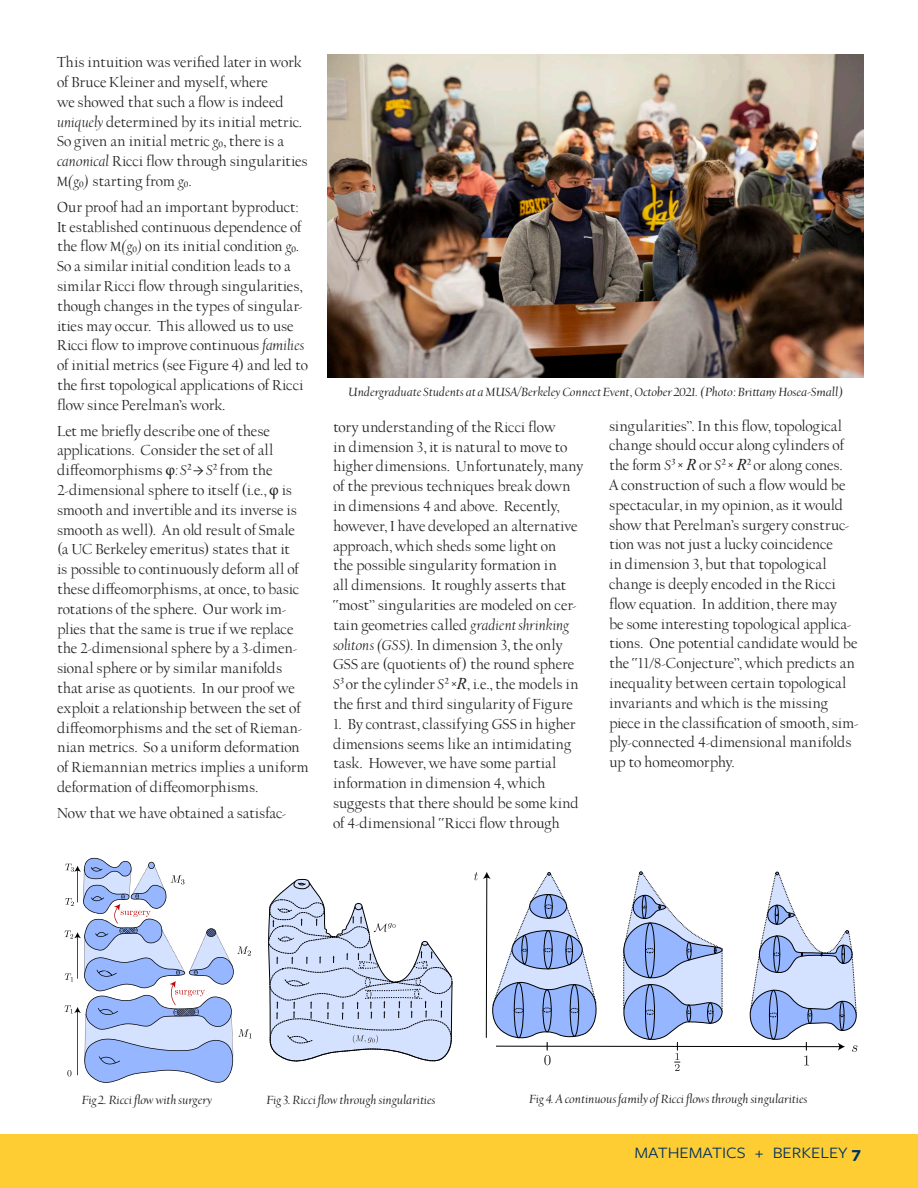
<style>
.page{position:relative;width:918px;height:1188px;background:#fff}
.page>*{position:absolute;margin:0;border:0;box-sizing:border-box;transform-origin:0 0}
.t1{font:16.5px/19.8px "UC Berkeley OS";letter-spacing:-.01em;color:#231f20}
.t2{font:16.5px "Freight Sans Pro";color:#003262;scale:1.1 1}
.Footnote{font:italic 600 13.5px "UC Berkeley OS";color:#231f20}
.s1{font-style:italic}
.s2{font-family:"Gabriola"}
.s3{font-family:"Minion Pro"}
.s4{font-family:"Times New Roman";font-style:italic}
.s5{font-weight:700}
</style>
<div class="page">
<div style="left:0;top:1134px;width:918px;height:54px;background:#fecd33"></div>
<img style="left:328px;top:54px;width:536px;height:324px">
<svg style="left:65px;top:858px;width:187px;height:225px"></svg>
<svg style="left:268px;top:879px;width:185px;height:183px"></svg>
<svg style="left:474px;top:871px;width:383px;height:200px"></svg>
<p class="t1" style="left:57px;top:53px;width:252px">This intuition was verified later in work of Bruce Kleiner and myself, where<br>we showed that such a flow is indeed <span class="s1">uniquely</span> determined by its initial metric.<br>So given an initial metric <span class="s1">g₀</span>, there is a <span class="s1">canonical</span> Ricci flow through singularities <span class="s2">M</span><span class="s1">(g₀)</span> starting from <span class="s1">g₀</span>.</p>
<p class="t1" style="left:57px;top:198px;width:253px">Our proof had an important byproduct:<br>It established continuous dependence of the flow <span class="s2">M</span><span class="s1">(g₀)</span> on its initial condition <span class="s1">g₀</span>.<br>So a similar initial condition leads to a similar Ricci flow through singularities, though changes in the types of singular&shy;ities may occur. This allowed us to use Ricci flow to improve continuous <span class="s1">families </span>of initial metrics (see Figure 4) and led to the first topological applications of Ricci flow since Perelman’s work.</p>
<p class="t1" style="left:57px;top:422px;width:254px">Let me briefly describe one of these applications. Consider the set of all diffeomorphisms <span class="s3">φ</span><span class="s1">: S²</span> <span class="s3">→</span> <span class="s1">S²</span> from the 2-dimensional sphere to itself (i.e., <span class="s3">φ</span> is smooth and invertible and its inverse is smooth as well). An old result of Smale (a UC Berkeley emeritus) states that it<br>is possible to continuously deform all of these diffeomorphisms, at once, to basic rotations of the sphere. Our work im&shy;plies that the same is true if we replace the 2-dimensional sphere by a 3-dimen&shy;sional sphere or by similar manifolds that arise as quotients. In our proof we exploit a relationship between the set of diffeomorphisms and the set of Rieman&shy;nian metrics. So a uniform deformation of Riemannian metrics implies a uniform deformation of diffeomorphisms.</p>
<p class="t1" style="left:57px;top:804px;width:231px">Now that we have obtained a satisfac-</p>
<p class="Footnote" style="left:348px;top:386px;width:497px">Undergraduate Students at a MUSA/Berkeley Connect Event, October 2021. (Photo: Brittany Hosea-Small)</p>
<p class="t1" style="left:333px;top:418px;width:252px">tory understanding of the Ricci flow<br>in dimension 3, it is natural to move to higher dimensions. Unfortunately, many of the previous techniques break down in dimensions 4 and above. Recently, however, I have developed an alternative approach, which sheds some light on<br>the possible singularity formation in<br>all dimensions. It roughly asserts that “most” singularities are modeled on cer&shy;tain geometries called <span class="s1">gradient shrinking solitons (GSS)</span>. In dimension 3, the only GSS are (quotients of) the round sphere <span class="s1">S³</span> or the cylinder <span class="s1">S²</span> ∏<span class="s4">R</span>, i.e., the models in the first and third singularity of Figure</p>
<p class="t1" style="left:333px;top:715px;width:247px">1. By contrast, classifying GSS in higher dimensions seems like an intimidating task. However, we have some partial information in dimension 4, which suggests that there should be some kind of 4-dimensional “Ricci flow through</p>
<p class="t1" style="left:609px;top:416px;width:251px">singularities”. In this flow, topological change should occur along cylinders of the form <span class="s1">S³ ∏</span> <span class="s4">R</span> or <span class="s1">S² ∏</span> <span class="s4">R</span><span class="s1">²</span> or along cones.<br>A construction of such a flow would be spectacular, in my opinion, as it would show that Perelman’s surgery construc&shy;tion was not just a lucky coincidence<br>in dimension 3, but that topological change is deeply encoded in the Ricci flow equation. In addition, there may<br>be some interesting topological applica&shy;tions. One potential candidate would be the “11/8-Conjecture”, which predicts an inequality between certain topological invariants and which is the missing piece in the classification of smooth, sim&shy;ply-connected 4-dimensional manifolds up to homeomorphy.</p>
<p class="Footnote" style="left:82px;top:1093px;width:132px">Fig 2. Ricci flow with surgery</p>
<p class="Footnote" style="left:266px;top:1094px;width:171px">Fig 3. Ricci flow through singularities</p>
<p class="Footnote" style="left:529px;top:1092px;width:280px">Fig 4. A continuous family of Ricci flows through singularities</p>
<p class="t2" style="left:634px;top:1141px;width:207px">MATHEMATICS + BERKELEY <span class="s5">7</span></p>
</div>
